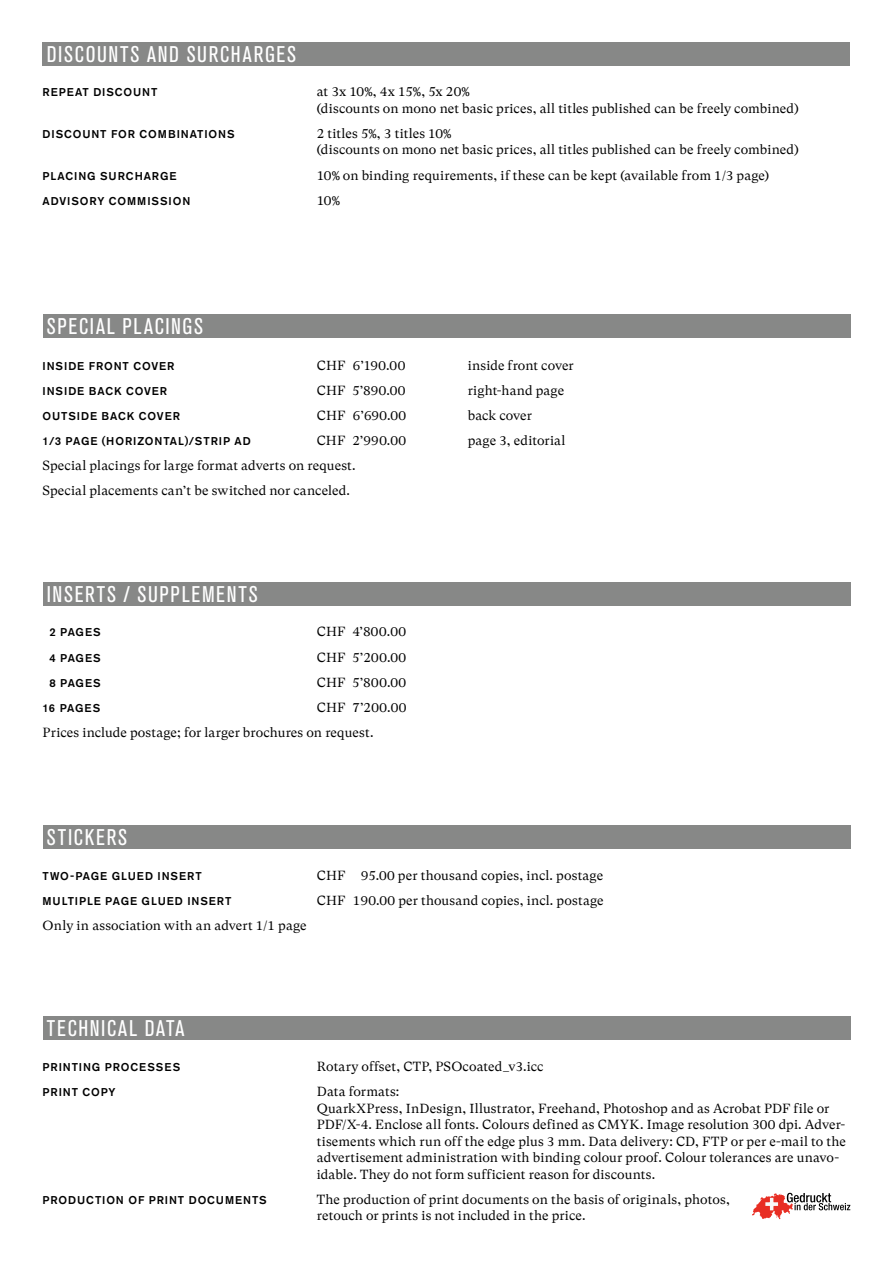
<style>
.page{position:relative;width:893px;height:1263px;background:#fff}
.page>*{position:absolute;margin:0;border:0;box-sizing:border-box;transform-origin:0 0}
.t1{font:condensed 22.5px "Akzidenz Grotesk Pro";letter-spacing:.075em;color:#fff}
.t2{font:13.2px/16.5px "GT Super Text";letter-spacing:.01em;color:#000}
.t3{font:500 11.25px "Akzidenz Grotesk Pro";letter-spacing:.08em;color:#000}
</style>
<div class="page">
<div style="left:43px;top:43px;width:807px;height:23px;background:#878887"></div>
<div style="left:43px;top:315px;width:807px;height:23px;background:#878887"></div>
<div style="left:43px;top:583px;width:807px;height:23px;background:#878887"></div>
<div style="left:43px;top:825px;width:807px;height:23px;background:#878887"></div>
<div style="left:43px;top:1016px;width:807px;height:24px;background:#878887"></div>
<svg style="left:752px;top:1193px;width:98px;height:26px"></svg>
<h1 class="t1" style="left:47px;top:40px;width:251px">DISCOUNTS AND SURCHARGES</h1>
<p class="t3" style="left:43px;top:85px;width:116px">REPEAT DISCOUNT</p>
<p class="t2" style="left:317px;top:84px;width:484px">at 3x 10%, 4x 15%, 5x 20%<br>(discounts on mono net basic prices, all titles published can be freely combined)</p>
<p class="t3" style="left:43px;top:127px;width:193px">DISCOUNT FOR COMBINATIONS</p>
<p class="t2" style="left:317px;top:125px;width:484px">2 titles 5%, 3 titles 10%<br>(discounts on mono net basic prices, all titles published can be freely combined)</p>
<p class="t3" style="left:43px;top:168px;width:135px">PLACING SURCHARGE</p>
<p class="t2" style="left:317px;top:167px;width:454px">10% on binding requirements, if these can be kept (available from 1/3 page)</p>
<p class="t3" style="left:43px;top:193px;width:149px">ADVISORY COMMISSION</p>
<p class="t2" style="left:317px;top:192px;width:24px">10%</p>
<h1 class="t1" style="left:47px;top:312px;width:158px">SPECIAL PLACINGS</h1>
<p class="t3" style="left:43px;top:358px;width:133px">INSIDE FRONT COVER</p>
<p class="t2" style="left:317px;top:357px;width:90px">CHF 6’190.00</p>
<p class="t2" style="left:468px;top:357px;width:107px">inside front cover</p>
<p class="t3" style="left:43px;top:383px;width:126px">INSIDE BACK COVER</p>
<p class="t2" style="left:317px;top:382px;width:90px">CHF 5’890.00</p>
<p class="t2" style="left:468px;top:382px;width:98px">right-hand page</p>
<p class="t3" style="left:43px;top:408px;width:139px">OUTSIDE BACK COVER</p>
<p class="t2" style="left:317px;top:407px;width:91px">CHF 6’690.00</p>
<p class="t2" style="left:468px;top:407px;width:66px">back cover</p>
<p class="t3" style="left:43px;top:433px;width:210px">1/3 PAGE (HORIZONTAL)/STRIP AD</p>
<p class="t2" style="left:317px;top:432px;width:91px">CHF 2’990.00</p>
<p class="t2" style="left:468px;top:432px;width:99px">page 3, editorial</p>
<p class="t2" style="left:43px;top:453px;width:315px;line-height:25px">Special placings for large format adverts on request.<br>Special placements can’t be switched nor canceled.</p>
<h1 class="t1" style="left:47px;top:580px;width:212px">INSERTS / SUPPLEMENTS</h1>
<p class="t3" style="left:49px;top:625px;width:53px">2 PAGES</p>
<p class="t2" style="left:317px;top:624px;width:91px">CHF 4’800.00</p>
<p class="t3" style="left:49px;top:650px;width:53px">4 PAGES</p>
<p class="t2" style="left:317px;top:649px;width:91px">CHF 5’200.00</p>
<p class="t3" style="left:49px;top:675px;width:53px">8 PAGES</p>
<p class="t2" style="left:317px;top:674px;width:91px">CHF 5’800.00</p>
<p class="t3" style="left:43px;top:700px;width:59px">16 PAGES</p>
<p class="t2" style="left:43px;top:695px;width:365px;line-height:25px;text-indent:274px">CHF 7’200.00<br>Prices include postage; for larger brochures on request.</p>
<h1 class="t1" style="left:47px;top:822px;width:82px">STICKERS</h1>
<p class="t3" style="left:43px;top:869px;width:161px">TWO-PAGE GLUED INSERT</p>
<p class="t2" style="left:317px;top:867px;width:288px">CHF 95.00 per thousand copies, incl. postage</p>
<p class="t3" style="left:43px;top:894px;width:190px">MULTIPLE PAGE GLUED INSERT</p>
<p class="t2" style="left:317px;top:892px;width:288px">CHF 190.00 per thousand copies, incl. postage</p>
<p class="t2" style="left:43px;top:917px;width:266px">Only in association with an advert 1/1 page</p>
<h1 class="t1" style="left:47px;top:1013px;width:139px">TECHNICAL DATA</h1>
<p class="t3" style="left:43px;top:1060px;width:139px">PRINTING PROCESSES</p>
<p class="t2" style="left:317px;top:1058px;width:228px">Rotary offset, CTP, PSOcoated_v3.icc</p>
<p class="t3" style="left:43px;top:1085px;width:75px">PRINT COPY</p>
<p class="t2" style="left:317px;top:1083px;width:531px">Data formats:<br>QuarkXPress, InDesign, Illustrator, Freehand, Photoshop and as Acrobat PDF file or PDF/X-4. Enclose all fonts. Colours defined as CMYK. Image resolution 300 dpi. Adver&shy;tisements which run off the edge plus 3 mm. Data delivery: CD, FTP or per e-mail to the advertisement administration with binding colour proof. Colour tolerances are unavo&shy;idable. They do not form sufficient reason for discounts.</p>
<p class="t3" style="left:43px;top:1193px;width:226px">PRODUCTION OF PRINT DOCUMENTS</p>
<p class="t2" style="left:317px;top:1191px;width:415px">The production of print documents on the basis of originals, photos, retouch or prints is not included in the price.</p>
</div>
